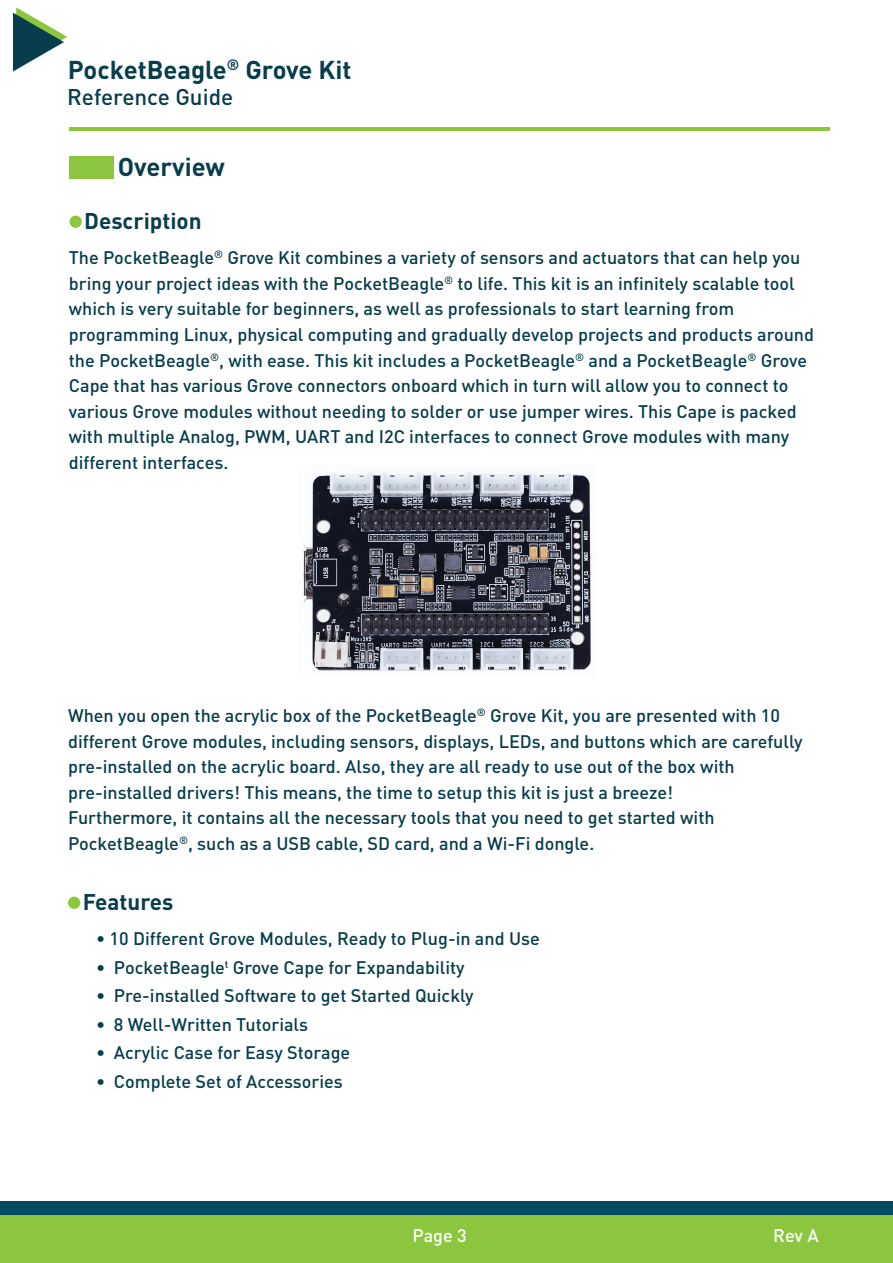
<style>
.page{position:relative;width:893px;height:1263px;background:#fff}
.page>*{position:absolute;margin:0;border:0;box-sizing:border-box;transform-origin:0 0}
.t1{font:700 25.5px "DIN";color:#073d4c}
.t2{font:700 22.5px "DIN";color:#073d4c}
.t3{font:500 22.5px "DIN";color:#073d4c}
.t4{font:500 18px/25.5px "DIN";color:#073d4c}
.t5{font:500 18px "DIN";color:#fff}
</style>
<div class="page">
<hr style="left:69px;top:128px;width:761px;height:3px;background:#8bc63e">
<div style="left:0;top:1215px;width:893px;height:48px;background:#8bc63e"></div>
<div style="left:0;top:1201px;width:893px;height:14px;background:#014b63"></div>
<div style="left:70px;top:156px;width:44px;height:22px;background:#8bc63e"></div>
<div style="left:70px;top:216px;width:12px;height:12px;background:#8bc63e;border-radius:50%"></div>
<div style="left:68px;top:897px;width:12px;height:12px;background:#8bc63e;border-radius:50%"></div>
<img style="left:303px;top:471px;width:288px;height:201px">
<svg style="left:13px;top:7px;width:54px;height:65px"></svg>
<h1 class="t1" style="left:68px;top:53px;width:285px">PocketBeagle<sup>®</sup> Grove Kit</h1>
<p class="t3" style="left:67px;top:83px;width:168px">Reference Guide</p>
<h1 class="t1" style="left:118px;top:150px;width:109px">Overview</h1>
<p class="t2" style="left:84px;top:207px;width:119px">Description</p>
<p class="t4" style="left:69px;top:245px;width:747px">The PocketBeagle<sup>®</sup> Grove Kit combines a variety of sensors and actuators that can help you bring your project ideas with the PocketBeagle<sup>®</sup> to life. This kit is an infinitely scalable tool which is very suitable for beginners, as well as professionals to start learning from programming Linux, physical computing and gradually develop projects and products around the PocketBeagle<sup>®</sup>, with ease. This kit includes a PocketBeagle<sup>®</sup> and a PocketBeagle<sup>®</sup> Grove Cape that has various Grove connectors onboard which in turn will allow you to connect to various Grove modules without needing to solder or use jumper wires. This Cape is packed with multiple Analog, PWM, UART and I2C interfaces to connect Grove modules with many different interfaces.</p>
<p class="t4" style="left:68px;top:702px;width:736px">When you open the acrylic box of the PocketBeagle<sup>®</sup> Grove Kit, you are presented with 10 different Grove modules, including sensors, displays, LEDs, and buttons which are carefully pre-installed on the acrylic board. Also, they are all ready to use out of the box with pre-installed drivers! This means, the time to setup this kit is just a breeze!<br>Furthermore, it contains all the necessary tools that you need to get started with PocketBeagle<sup>®</sup>, such as a USB cable, SD card, and a Wi-Fi dongle.</p>
<p class="t2" style="left:83px;top:887px;width:92px">Features</p>
<p class="t4" style="left:96px;top:925px;width:445px">• 10 Different Grove Modules, Ready to Plug-in and Use</p>
<p class="t4" style="left:96px;top:954px;width:370px">• PocketBeagle<sup>t</sup> Grove Cape for Expandability</p>
<p class="t4" style="left:96px;top:982px;width:379px">• Pre-installed Software to get Started Quickly</p>
<p class="t4" style="left:96px;top:1011px;width:214px">• 8 Well-Written Tutorials</p>
<p class="t4" style="left:96px;top:1039px;width:256px">• Acrylic Case for Easy Storage</p>
<p class="t4" style="left:96px;top:1068px;width:248px">• Complete Set of Accessories</p>
<p class="t5" style="left:413px;top:1224px;width:56px">Page 3</p>
<p class="t5" style="left:773px;top:1224px;width:47px">Rev A</p>
</div>
